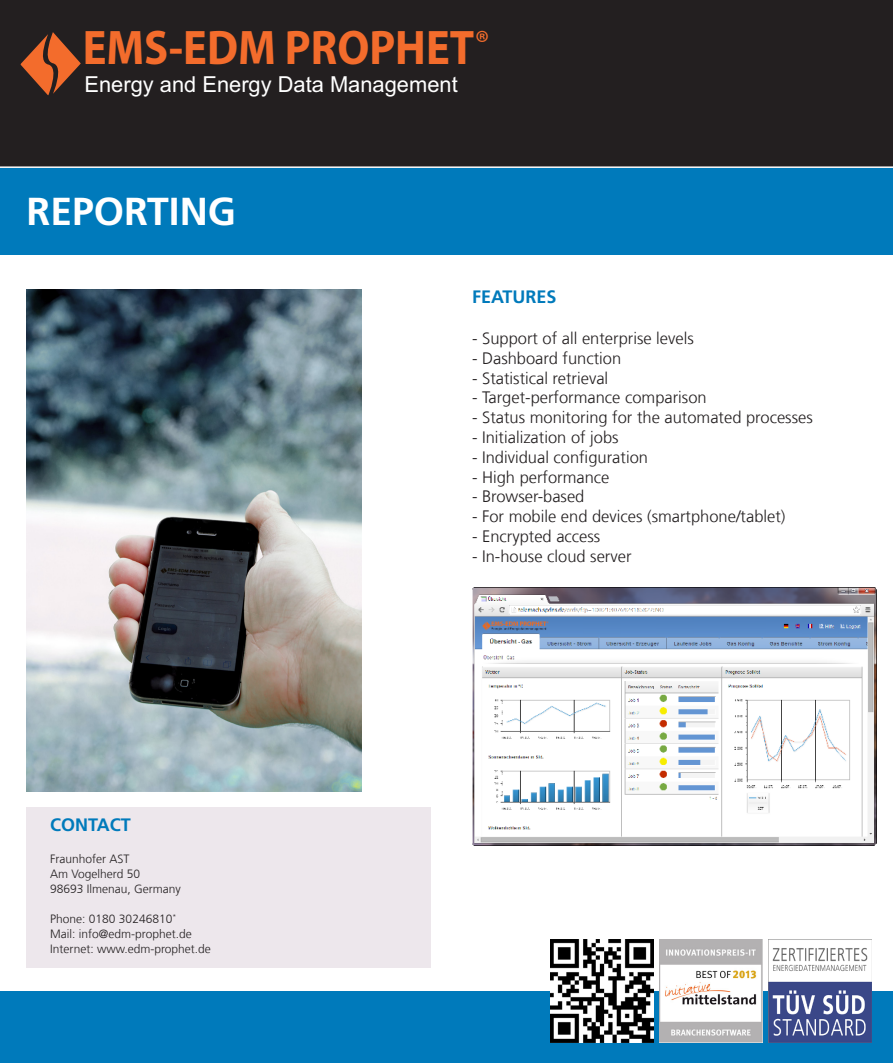
<style>
.page{position:relative;width:893px;height:1063px;background:#fff}
.page>*{position:absolute;margin:0;border:0;box-sizing:border-box;transform-origin:0 0}
.t1{font:700 48.75px "Myriad Pro";color:#f36c2c;scale:.91 1}
.t2{font:700 39px "Frutiger LT Com";color:#fff}
.t3{font:33.9px "Myriad Pro";color:#f36c2c}
.t4{font:22.05px "Arial";color:#fff}
.t5{font:700 18px "Frutiger LT Com";color:#007abb}
.t6{font:300 16.5px "Frutiger LT Com";color:#231f20}
.t7{font:300 12px "Frutiger LT Com";color:#231f20}
</style>
<div class="page">
<div style="left:0;top:991px;width:893px;height:72px;background:#007abb"></div>
<div style="left:0;top:0;width:893px;height:168px;background:#231f20"></div>
<div style="left:0;top:168px;width:893px;height:86px;background:#007abb"></div>
<img style="left:472px;top:587px;width:404px;height:259px">
<hr style="left:0;top:166px;width:893px;height:2px;background:#fff">
<img style="left:550px;top:939px;width:103px;height:103px">
<img style="left:659px;top:939px;width:103px;height:103px">
<img style="left:769px;top:939px;width:103px;height:103px">
<div style="left:27px;top:807px;width:404px;height:160px;background:#ede7ec"></div>
<img style="left:27px;top:289px;width:335px;height:503px">
<svg style="left:20px;top:32px;width:61px;height:64px"></svg>
<p class="t1" style="left:83px;top:15px;width:432px">EMS-EDM PROPHET</p>
<p class="t4" style="left:84px;top:70px;width:375px">Energy and Energy Data Management</p>
<p class="t3" style="left:475px;top:22px;width:16px">®</p>
<p class="t2" style="left:27px;top:189px;width:211px">REPORTING</p>
<p class="t5" style="left:50px;top:814px;width:82px">CONTACT</p>
<p class="t7" style="left:50px;top:852px;width:81px">Fraunhofer AST</p>
<p class="t7" style="left:50px;top:867px;width:91px">Am Vogelherd 50</p>
<p class="t7" style="left:50px;top:882px;width:132px">98693 Ilmenau, Germany</p>
<p class="t7" style="left:50px;top:912px;width:127px">Phone: 0180 30246810<sup>*</sup></p>
<p class="t7" style="left:50px;top:927px;width:143px">Mail: info@edm-prophet.de</p>
<p class="t7" style="left:50px;top:942px;width:162px">Internet: www.edm-prophet.de</p>
<p class="t5" style="left:472px;top:286px;width:86px">FEATURES</p>
<p class="t6" style="left:472px;top:329px;width:223px">- Support of all enterprise levels</p>
<p class="t6" style="left:472px;top:349px;width:151px">- Dashboard function</p>
<p class="t6" style="left:472px;top:368px;width:138px">- Statistical retrieval</p>
<p class="t6" style="left:472px;top:388px;width:236px">- Target-performance comparison</p>
<p class="t6" style="left:472px;top:408px;width:342px">- Status monitoring for the automated processes</p>
<p class="t6" style="left:472px;top:428px;width:148px">- Initialization of jobs</p>
<p class="t6" style="left:472px;top:448px;width:178px">- Individual configuration</p>
<p class="t6" style="left:472px;top:467px;width:139px">- High performance</p>
<p class="t6" style="left:472px;top:487px;width:114px">- Browser-based</p>
<p class="t6" style="left:472px;top:507px;width:315px">- For mobile end devices (smartphone/tablet)</p>
<p class="t6" style="left:472px;top:527px;width:130px">- Encrypted access</p>
<p class="t6" style="left:472px;top:547px;width:161px">- In-house cloud server</p>
</div>
